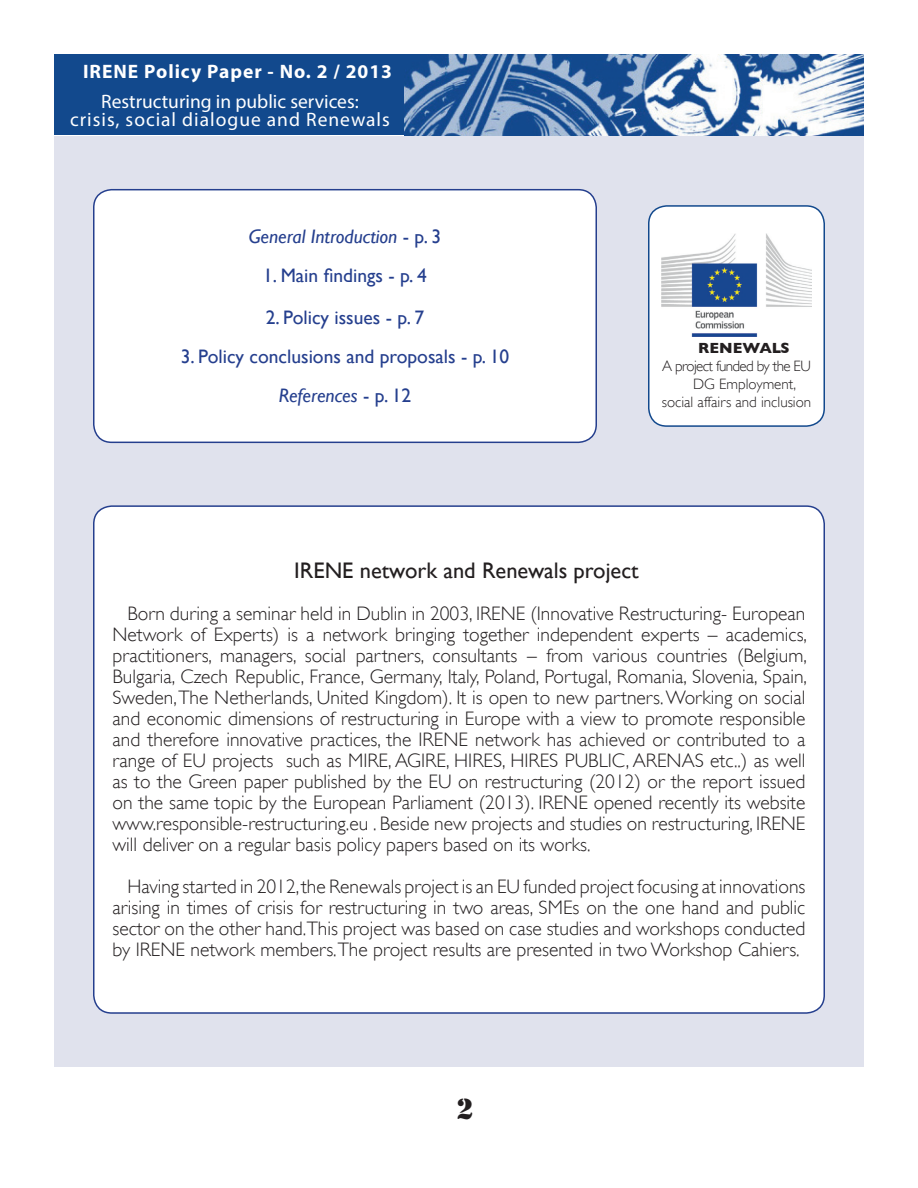
<style>
.page{position:relative;width:918px;height:1188px;background:#fff}
.page>*{position:absolute;margin:0;border:0;box-sizing:border-box;transform-origin:0 0}
.t1{font:27px "Stencil Std";color:#231f20}
.Bold{font:22.5px "Gill Sans";color:#231f20}
.t2{font:300 19.5px/21px "Gill Sans";color:#231f20;text-align:justify}
.Intertitre{font:19.5px "Gill Sans";color:#253f8e}
.t3{font:19.5px/18px "Myriad Pro";letter-spacing:.045em;color:#fff;text-align:center}
.Intertitre-2{font:italic 19.5px "Gill Sans";color:#253f8e}
.t4{font:700 19.5px "Myriad Pro";letter-spacing:.05em;color:#fff}
.t5{font:300 15px/18px "Gill Sans";color:#231f20}
.t6{font:300 15px/18px "Gill Sans";letter-spacing:-.04em;color:#231f20}
.s1{font-style:normal}
.s2{font-weight:700}
</style>
<div class="page">
<div style="left:54px;top:54px;width:352px;height:81px;background:#12498d"></div>
<img style="left:404px;top:54px;width:460px;height:81px">
<div style="left:54px;top:136px;width:810px;height:931px;background:#e0e2ed"></div>
<div style="left:94px;top:506px;width:730px;height:507px;background:#fff;border-radius:18px"></div>
<div style="left:94px;top:190px;width:502px;height:252px;background:#fff;border-radius:18px"></div>
<div style="left:93px;top:189px;width:504px;height:254px;border:2px solid #253f8e;border-radius:18px"></div>
<div style="left:649px;top:206px;width:175px;height:220px;background:#fff;border-radius:18px"></div>
<div style="left:648px;top:205px;width:177px;height:222px;border:2px solid #12498d;border-radius:18px"></div>
<img style="left:662px;top:234px;width:149px;height:103px">
<p class="t4" style="left:83px;top:59px;width:310px">IRENE Policy Paper - No. 2 / 2013</p>
<p class="t3" style="left:70px;top:92px;width:321px">Restructuring in public services:<br>crisis, social dialogue and Renewals</p>
<p class="Intertitre-2" style="left:249px;top:226px;width:194px">General Introduction <span class="s1">- p. 3</span></p>
<p class="Intertitre" style="left:263px;top:264px;width:165px">1. Main findings - p. 4</p>
<p class="Intertitre" style="left:266px;top:306px;width:160px">2. Policy issues - p. 7</p>
<p class="Intertitre" style="left:181px;top:345px;width:330px">3. Policy conclusions and proposals - p. 10</p>
<p class="Intertitre-2" style="left:279px;top:385px;width:134px">References <span class="s1">- p. 12</span></p>
<p class="t6" style="left:662px;top:339px;width:150px;text-indent:36px"><span class="s2">RENEWALS<br></span>A project funded by the EU</p>
<p class="t5" style="left:662px;top:375px;width:151px;text-indent:31px">DG Employment, social affairs and inclusion</p>
<p class="Bold" style="left:294px;top:558px;width:346px">IRENE network and Renewals project</p>
<p class="t2" style="left:112px;top:603px;width:696px;text-indent:15px">Born during a seminar held in Dublin in 2003, IRENE (Innovative Restructuring- European Network of Experts) is a network bringing together independent experts – academics, practitioners, managers, social partners, consultants – from various countries (Belgium, Bulgaria, Czech Republic, France, Germany, Italy, Poland, Portugal, Romania, Slovenia, Spain, Sweden, The Netherlands, United Kingdom). It is open to new partners. Working on social and economic dimensions of restructuring in Europe with a view to promote responsible and therefore innovative practices, the IRENE network has achieved or contributed to a range of EU projects such as MIRE, AGIRE, HIRES, HIRES PUBLIC, ARENAS etc..) as well as to the Green paper published by the EU on restructuring (2012) or the report issued on the same topic by the European Parliament (2013). IRENE opened recently its website www.responsible-restructuring.eu . Beside new projects and studies on restructuring, IRENE will deliver on a regular basis policy papers based on its works.</p>
<p class="t2" style="left:112px;top:876px;width:695px;text-indent:15px">Having started in 2012, the Renewals project is an EU funded project focusing at innovations arising in times of crisis for restructuring in two areas, SMEs on the one hand and public sector on the other hand.This project was based on case studies and workshops conducted by IRENE network members.The project results are presented in two Workshop Cahiers.</p>
<p class="t1" style="left:456px;top:1092px;width:19px">2</p>
</div>
